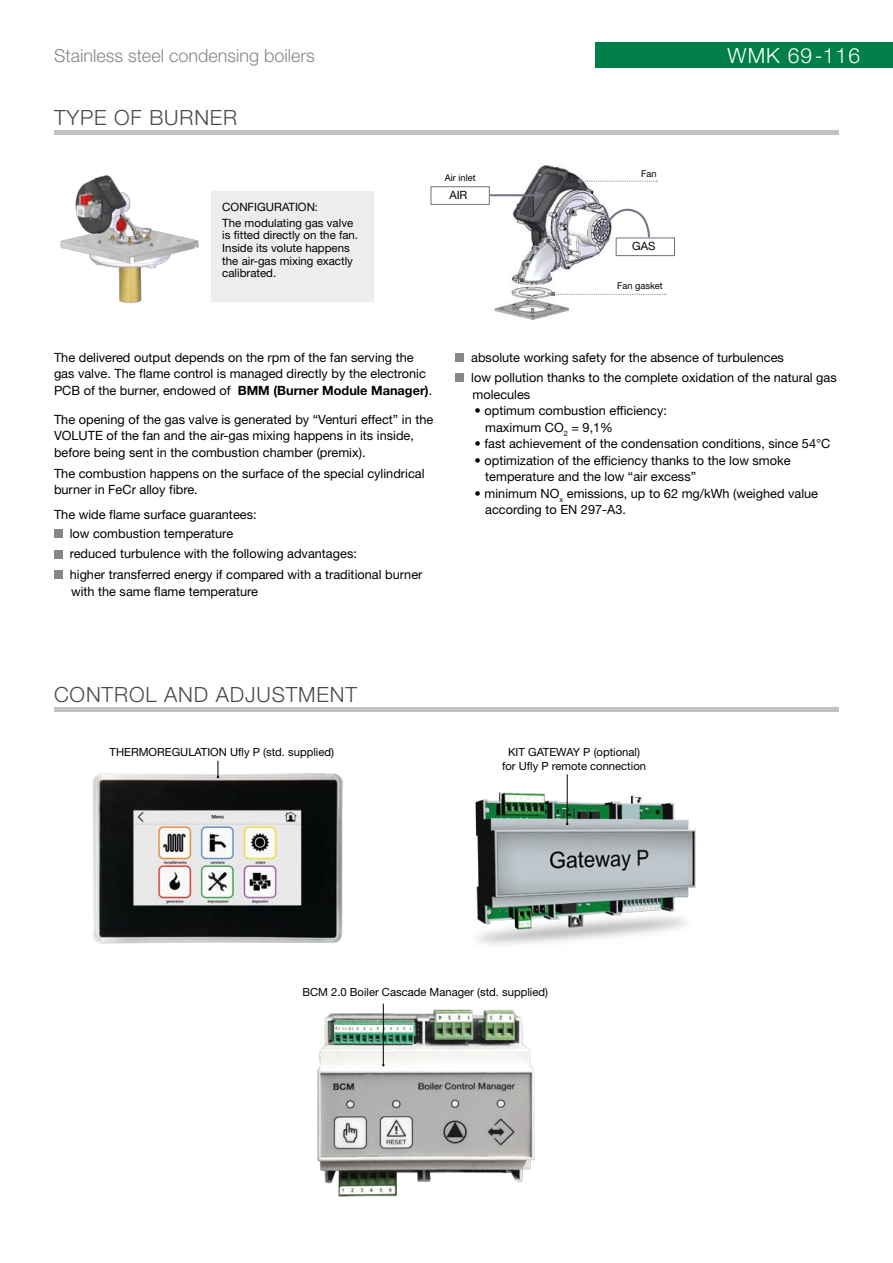
<style>
.page{position:relative;width:893px;height:1263px;background:#fff}
.page>*{position:absolute;margin:0;border:0;box-sizing:border-box;transform-origin:0 0}
.t1{font:300 21px "Helvetica Neue";letter-spacing:.04em;color:#4a4a49}
.t2{font:300 21px "Helvetica Neue";letter-spacing:.05em;color:#fff}
.t3{font:300 18px "Helvetica Neue";color:#878787}
.t4{font:12.75px/16.5px "Helvetica Neue";color:#000}
.t5{font:11.55px/12.6px "Helvetica Neue";color:#000}
.t6{font:11.4px "Helvetica Neue";color:#000}
.t7{font:11.25px/13.5px "Helvetica Neue";color:#000;text-align:center}
.t8{font:9.3px "Helvetica Neue";color:#000}
.s1{font-weight:700}
</style>
<div class="page">
<hr style="left:54px;top:131px;width:785px;height:4px;background:#c2c2c2">
<div style="left:595px;top:42px;width:298px;height:26px;background:#008048"></div>
<img style="left:92px;top:760px;width:251px;height:184px">
<div style="left:212px;top:192px;width:162px;height:110px;background:#ededed"></div>
<img style="left:490px;top:165px;width:178px;height:155px">
<svg style="left:551px;top:293px;width:115px;height:3px"></svg>
<div style="left:616px;top:237px;width:59px;height:19px;border:1px solid #727584"></div>
<svg style="left:600px;top:198px;width:51px;height:41px"></svg>
<div style="left:430px;top:186px;width:60px;height:19px;border:1px solid #727584"></div>
<hr style="left:490px;top:194px;width:48px;height:2px;background:#727584">
<svg style="left:534px;top:191px;width:11px;height:8px"></svg>
<svg style="left:578px;top:179px;width:79px;height:4px"></svg>
<img style="left:60px;top:175px;width:139px;height:129px">
<div style="left:54px;top:707px;width:785px;height:5px;background:#c2c2c2"></div>
<svg style="left:217px;top:761px;width:2px;height:17px"></svg>
<img style="left:317px;top:1003px;width:218px;height:194px">
<hr style="left:383px;top:1003px;width:1px;height:62px;background:#000">
<img style="left:406px;top:774px;width:290px;height:265px">
<hr style="left:567px;top:774px;width:1px;height:50px;background:#000">
<div style="left:54px;top:529px;width:9px;height:9px;background:#878787"></div>
<div style="left:54px;top:550px;width:9px;height:8px;background:#878787"></div>
<div style="left:54px;top:570px;width:9px;height:9px;background:#878787"></div>
<div style="left:455px;top:353px;width:9px;height:9px;background:#878787"></div>
<div style="left:455px;top:374px;width:9px;height:8px;background:#878787"></div>
<h2 class="t3" style="left:54px;top:45px;width:262px">Stainless steel condensing boilers</h2>
<h1 class="t2" style="left:728px;top:43px;width:134px">WMK 69-116</h1>
<h1 class="t1" style="left:54px;top:105px;width:185px">TYPE OF BURNER</h1>
<p class="t5" style="left:222px;top:199px;width:132px;line-height:15.9px">CONFIGURATION:<br>The modulating gas valve</p>
<p class="t5" style="left:222px;top:229px;width:137px">is fitted directly on the fan.<br>Inside its volute happens the air-gas mixing exactly calibrated.</p>
<p class="t8" style="left:445px;top:172px;width:32px">Air inlet</p>
<p class="t6" style="left:449px;top:188px;width:20px">AIR</p>
<p class="t8" style="left:641px;top:168px;width:17px">Fan</p>
<p class="t6" style="left:632px;top:240px;width:25px">GAS</p>
<p class="t8" style="left:617px;top:280px;width:47px">Fan gasket</p>
<p class="t4" style="left:54px;top:349px;width:380px">The delivered output depends on the rpm of the fan serving the gas valve. The flame control is managed directly by the electronic<br>PCB of the burner, endowed of <span class="s1">BMM (Burner Module Manager)</span>.</p>
<p class="t4" style="left:54px;top:411px;width:381px">The opening of the gas valve is generated by “Venturi effect” in the<br>VOLUTE of the fan and the air-gas mixing happens in its inside, before being sent in the combustion chamber (premix).</p>
<p class="t4" style="left:54px;top:465px;width:372px">The combustion happens on the surface of the special cylindrical burner in FeCr alloy fibre.</p>
<p class="t4" style="left:70px;top:505px;width:188px;line-height:18.6px;text-indent:-16px">The wide flame surface guarantees: low combustion temperature</p>
<p class="t4" style="left:70px;top:543px;width:354px;line-height:20.7px">reduced turbulence with the following advantages:<br>higher transferred energy if compared with a traditional burner</p>
<p class="t4" style="left:71px;top:583px;width:189px">with the same flame temperature</p>
<p class="t4" style="left:471px;top:346px;width:367px;line-height:20.7px">absolute working safety for the absence of turbulences<br>low pollution thanks to the complete oxidation of the natural gas</p>
<p class="t4" style="left:472px;top:386px;width:59px">molecules</p>
<p class="t4" style="left:485px;top:402px;width:183px;text-indent:-11px">• optimum combustion efficiency: maximum CO<sub>2</sub> = 9,1%</p>
<p class="t4" style="left:475px;top:435px;width:357px">• fast achievement of the condensation conditions, since 54°C</p>
<p class="t4" style="left:485px;top:452px;width:307px;text-indent:-11px">• optimization of the efficiency thanks to the low smoke temperature and the low “air excess”</p>
<p class="t4" style="left:485px;top:485px;width:334px;text-indent:-11px">• minimum NO<sub>x</sub> emissions, up to 62 mg/kWh (weighed value according to EN 297-A3.</p>
<h1 class="t1" style="left:54px;top:682px;width:305px">CONTROL AND ADJUSTMENT</h1>
<p class="t7" style="left:110px;top:745px;width:226px">THERMOREGULATION Ufly P (std. supplied)</p>
<p class="t7" style="left:502px;top:745px;width:145px">KIT GATEWAY P (optional) for Ufly P remote connection</p>
<p class="t7" style="left:302px;top:985px;width:247px">BCM 2.0 Boiler Cascade Manager (std. supplied)</p>
</div>
